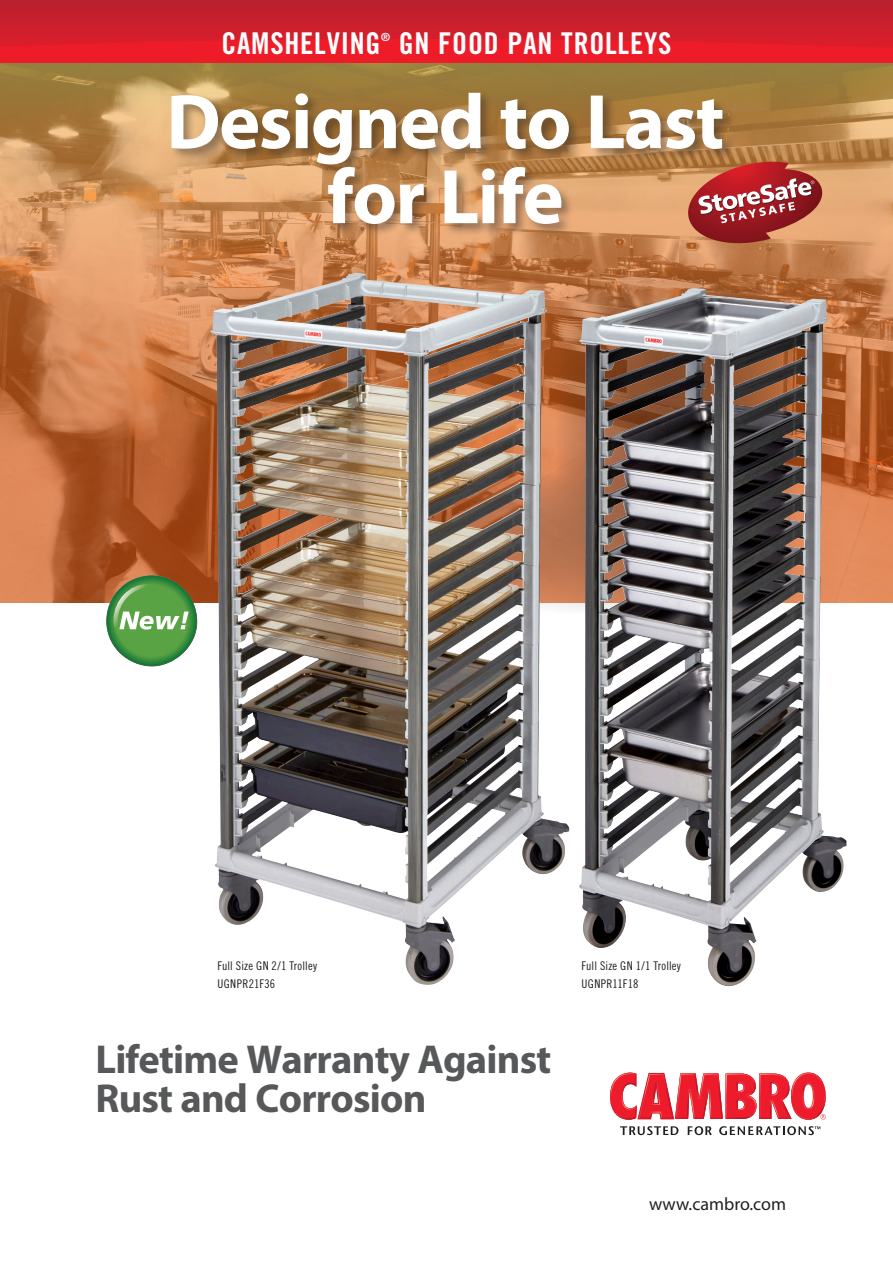
<style>
.page{position:relative;width:893px;height:1263px;background:#fff}
.page>*{position:absolute;margin:0;border:0;box-sizing:border-box;transform-origin:0 0}
.MP_SPEC_SHEET_HEADLI{font:700 78px/75px "Myriad Pro";letter-spacing:-.02em;color:#fff;text-align:center}
.MP_SPEC_SHEET_HEADLI-2{font:700 40.5px/39px "Myriad Pro";letter-spacing:-.02em;color:#57585a}
.TG_SPEC_SHEET_WHITE{font:30px "Trade Gothic LT Std Bd Cn 20";letter-spacing:.025em;color:#fff}
.t1{font:18px "Myriad Pro";color:#231f20}
.TG_Catalog_Captions{font:12px "Trade Gothic LT Std Cn 18";letter-spacing:.015em;color:#231f20}
.TG_SPEC_SHEET_WHITE-2{font:11.25px "Trade Gothic LT Std Bd Cn 20";color:#fff}
</style>
<div class="page">
<svg style="left:0;top:62px;width:893px;height:540px;background:#c17e4a"></svg>
<svg style="left:106px;top:575px;width:91px;height:91px"></svg>
<svg style="left:325px;top:270px;width:472px;height:338px;background:#b67043"></svg>
<svg style="left:684px;top:162px;width:142px;height:87px;background:#bb5e50"></svg>
<img style="left:210px;top:273px;width:359px;height:712px">
<img style="left:578px;top:288px;width:268px;height:698px">
<div style="left:0;top:0;width:893px;height:62px;background:#ee1c28"></div>
<svg style="left:0;top:0;width:893px;height:48px;background:#cc1e2c"></svg>
<svg style="left:620px;top:1126px;width:58px;height:9px"></svg>
<svg style="left:688px;top:1126px;width:24px;height:9px"></svg>
<svg style="left:719px;top:1126px;width:101px;height:9px"></svg>
<svg style="left:610px;top:1073px;width:216px;height:47px"></svg>
<div style="left:170px;top:90px;width:565px;height:147px;background:#231f20;opacity:.41"></div>
<p class="TG_SPEC_SHEET_WHITE" style="left:221px;top:25px;width:161px">CAMSHELVING</p>
<p class="TG_SPEC_SHEET_WHITE-2" style="left:381px;top:31px;width:10px">®</p>
<p class="TG_SPEC_SHEET_WHITE" style="left:399px;top:25px;width:274px">GN FOOD PAN TROLLEYS</p>
<p class="MP_SPEC_SHEET_HEADLI" style="left:166px;top:82px;width:560px">Designed to Last for Life</p>
<p class="TG_Catalog_Captions" style="left:217px;top:958px;width:101px">Full Size GN 2/1 Trolley</p>
<p class="TG_Catalog_Captions" style="left:217px;top:976px;width:59px">UGNPR21F36</p>
<p class="MP_SPEC_SHEET_HEADLI-2" style="left:95px;top:1039px;width:457px">Lifetime Warranty Against<br>Rust and Corrosion</p>
<p class="TG_Catalog_Captions" style="left:582px;top:958px;width:101px">Full Size GN 1/1 Trolley</p>
<p class="TG_Catalog_Captions" style="left:582px;top:976px;width:58px">UGNPR11F18</p>
<p class="t1" style="left:649px;top:1193px;width:138px">www.cambro.com</p>
</div>
